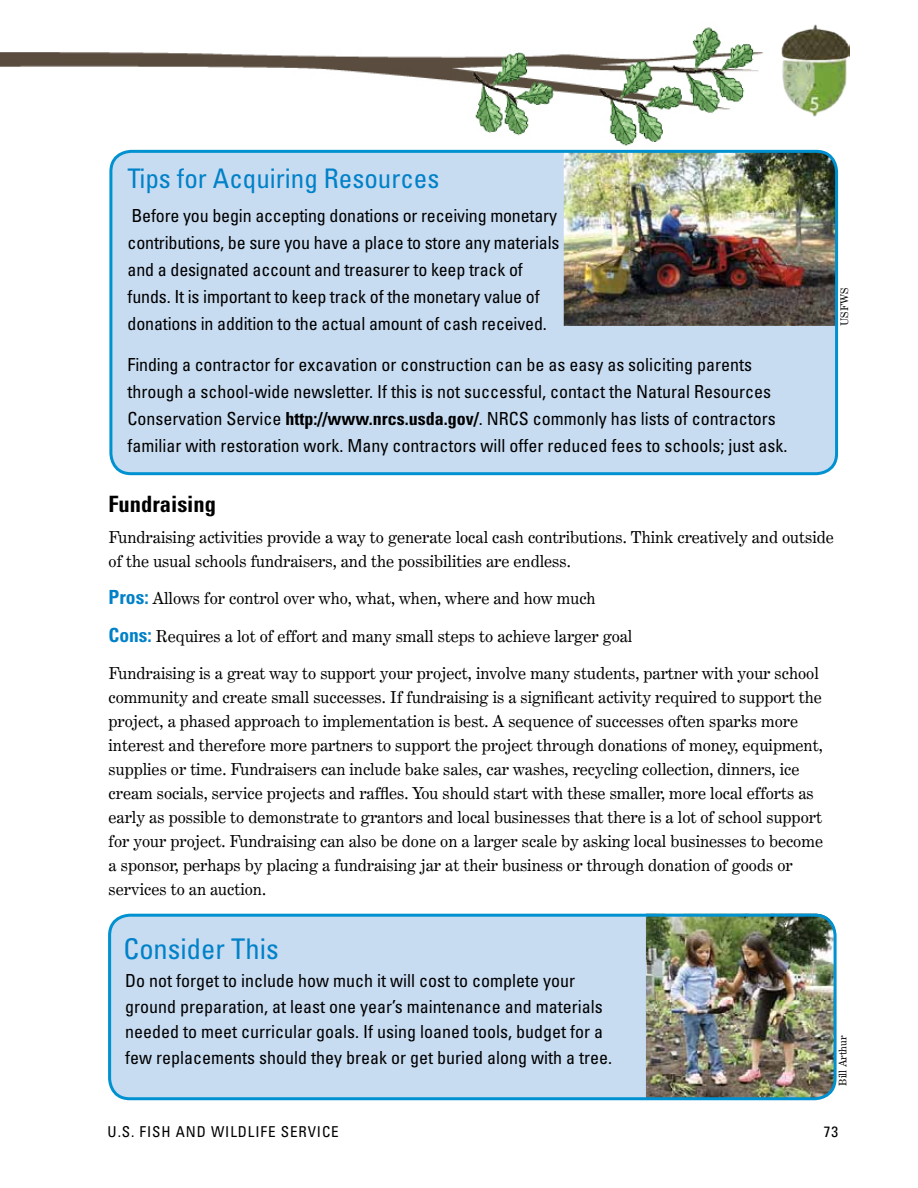
<style>
.page{position:relative;width:918px;height:1188px;background:#fff}
.page>*{position:absolute;margin:0;border:0;box-sizing:border-box;transform-origin:0 0}
.t1{font:condensed 28.5px "Univers";color:#0081c8}
.t2{font:condensed 27px "Univers";color:#0081c8}
.t3{font:700 condensed 22.5px "Univers";color:#000}
.t4{font:condensed 18px/27px "Univers";color:#000}
.t5{font:16.5px/24px "Century Expanded BT";color:#000}
.t6{font:condensed 15px "Univers";letter-spacing:.06em;color:#000}
.t7{font:10.5px "Century Expanded BT";color:#000}
.s1{font-weight:700}
.s2{font-family:"Univers";font-weight:700;font-stretch:condensed;font-size:19.5px;color:#0081c8}
</style>
<div class="page">
<img style="left:0;top:27px;width:771px;height:133px">
<div style="left:111px;top:151px;width:726px;height:323px;background:#c7dbf1;border-radius:20px"></div>
<div style="left:108px;top:915px;width:727px;height:183px;background:#c7dbf1;border-radius:20px"></div>
<img style="left:564px;top:151px;width:273px;height:175px">
<img style="left:646px;top:914px;width:189px;height:184px">
<div style="left:108px;top:914px;width:729px;height:186px;border:3px solid #0091d1;border-radius:20px"></div>
<div style="left:109px;top:150px;width:729px;height:325px;border:3px solid #0091d1;border-radius:20px"></div>
<img style="left:781px;top:24px;width:69px;height:92px">
<h2 class="t2" style="left:128px;top:161px;width:313px">Tips for Acquiring Resources</h2>
<p class="t4" style="left:128px;top:202px;width:433px">Before you begin accepting donations or receiving monetary contributions, be sure you have a place to store any materials and a designated account and treasurer to keep track of funds. It is important to keep track of the monetary value of donations in addition to the actual amount of cash received.</p>
<p class="t4" style="left:128px;top:351px;width:661px">Finding a contractor for excavation or construction can be as easy as soliciting parents through a school-wide newsletter. If this is not successful, contact the N atural Resources Conservation Service <span class="s1">http://www.nrcs.usda.gov/</span>. NRCS commonly has lists of contractors familiar with restoration work. Many contractors will offer reduced fees to schools; just ask.</p>
<p class="t7" style="left:838px;top:326px;width:40px;rotate:-90deg">USFWS</p>
<h3 class="t3" style="left:109px;top:490px;width:109px">Fundraising</h3>
<p class="t5" style="left:109px;top:525px;width:727px">Fundraising activities provide a way to generate local cash contributions. Think creatively and outside of the usual schools fundraisers, and the possibilities are endless.</p>
<p class="t5" style="left:109px;top:586px;width:489px"><span class="s2">Pros:</span> Allows for control over who, what, when, where and how much</p>
<p class="t5" style="left:109px;top:624px;width:525px"><span class="s2">Cons:</span> Requires a lot of effort and many small steps to achieve larger goal</p>
<p class="t5" style="left:109px;top:661px;width:716px">Fundraising is a great way to support your project, involve many students, partner with your school community and create small successes. If fundraising is a significant activity required to support the project, a phased approach to implementation is best. A sequence of successes often sparks more interest and therefore more partners to support the project through donations of money, equipment, supplies or time. Fundraisers can include bake sales, car washes, recycling collection, dinners, ice cream socials, service projects and raffles. You should start with these smaller, more local efforts as early as possible to demonstrate to grantors and local businesses that there is a lot of school support for your project. Fundraising can also be done on a larger scale by asking local businesses to become a sponsor, perhaps by placing a fundraising jar at their business or through donation of goods or services to an auction.</p>
<h1 class="t1" style="left:124px;top:931px;width:157px">Consider This</h1>
<p class="t4" style="left:125px;top:968px;width:488px;line-height:25.5px">Do not forget to include how much it will cost to complete your ground preparation, at least one year’s maintenance and materials needed to meet curricular goals. If using loaned tools, budget for a few replacements should they break or get buried along with a tree.</p>
<p class="t7" style="left:836px;top:1086px;width:52px;rotate:-90deg">Bill Arthur</p>
<p class="t6" style="left:108px;top:1122px;width:233px">U.S. Fish and Wildlife Service</p>
<p class="t6" style="left:824px;top:1122px;width:16px">73</p>
</div>
